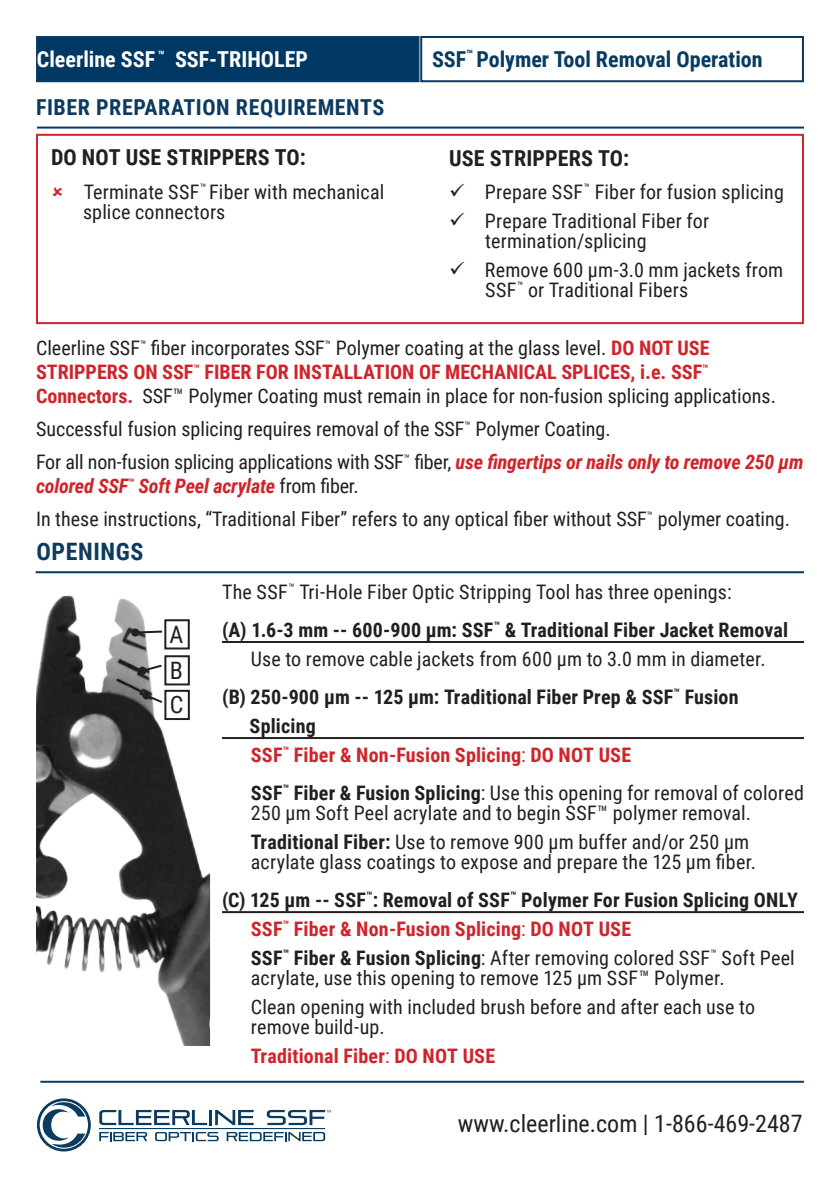
<style>
.page{position:relative;width:840px;height:1191px;background:#fff}
.page>*{position:absolute;margin:0;border:0;box-sizing:border-box;transform-origin:0 0}
.Spec-Body-Small{font:24px "Roboto Condensed";color:#231f20}
.t1{font:700 24px "Roboto Condensed";letter-spacing:.025em;color:#0c3b60}
.Spec-Body-Small-2{font:700 22px "Roboto Condensed";letter-spacing:.005em;color:#231f20}
.t2{font:700 22px "Roboto Condensed";color:#083b60}
.t3{font:700 22px "Roboto Condensed";letter-spacing:.025em;color:#0c3b60}
.Spec-Body-Small-3{font:700 22px "Roboto Condensed";color:#fff}
.Spec-Body-Small-4{font:20px/20px "Roboto Condensed";letter-spacing:.005em;color:#231f20}
.Underlined_Subheader{font:700 20px "Roboto Condensed";letter-spacing:.01em;color:#231f20}
.t4{font:italic 700 20px/24px "Roboto Condensed";letter-spacing:-.01em;color:#d1232a}
.Spec-Body-Small-5{font:700 20px "Roboto Condensed";letter-spacing:.01em;color:#d1232a}
.s1{font-weight:700;color:#d1232a}
.s2{font-weight:400;font-style:normal;color:#231f20}
.s3{font-weight:400}
.s4{font-weight:700}
</style>
<div class="page">
<hr style="left:40px;top:1080px;width:763px;height:2px;background:#083b60">
<hr style="left:36px;top:571px;width:767px;height:2px;background:#003864">
<img style="left:36px;top:595px;width:174px;height:451px">
<hr style="left:222px;top:641px;width:581px;height:2px;background:#231f20">
<hr style="left:222px;top:737px;width:581px;height:2px;background:#231f20">
<hr style="left:222px;top:911px;width:581px;height:2px;background:#231f20">
<div style="left:164px;top:619px;width:26px;height:30px;border:2px solid #231f20"></div>
<svg style="left:138px;top:629px;width:26px;height:5px"></svg>
<div style="left:131px;top:628px;width:8px;height:9px;background:#231f20;border-radius:4px"></div>
<svg style="left:140px;top:663px;width:24px;height:10px"></svg>
<div style="left:138px;top:667px;width:8px;height:8px;background:#231f20;border-radius:50%"></div>
<svg style="left:144px;top:693px;width:20px;height:11px"></svg>
<div style="left:142px;top:691px;width:8px;height:8px;background:#231f20;border-radius:50%"></div>
<hr style="left:37px;top:127px;width:766px;height:2px;background:#003864">
<div style="left:36px;top:134px;width:767px;height:190px;border:2px solid #d1232a"></div>
<div style="left:164px;top:655px;width:26px;height:30px;border:2px solid #231f20"></div>
<div style="left:164px;top:690px;width:26px;height:30px;border:2px solid #231f20"></div>
<svg style="left:99px;top:1110px;width:108px;height:15px"></svg>
<hr style="left:209px;top:1110px;width:3px;height:15px;background:#0c3b60">
<svg style="left:215px;top:1110px;width:38px;height:15px"></svg>
<svg style="left:267px;top:1110px;width:64px;height:15px"></svg>
<svg style="left:37px;top:1098px;width:54px;height:53px"></svg>
<svg style="left:99px;top:1132px;width:48px;height:9px"></svg>
<svg style="left:155px;top:1132px;width:63px;height:9px"></svg>
<svg style="left:226px;top:1132px;width:99px;height:9px"></svg>
<hr style="left:99px;top:1128px;width:226px;height:1px;background:#0c3b60">
<div style="left:420px;top:36px;width:383px;height:46px;border:2px solid #083b60"></div>
<div style="left:36px;top:36px;width:383px;height:46px;background:#003864;border:2px solid #0c3b60"></div>
<p class="Spec-Body-Small-3" style="left:37px;top:44px;width:272px">Cleerline SSF <sup>™</sup> SSF-TRIHOLEP</p>
<p class="t3" style="left:36px;top:91px;width:349px">FIBER PREPARATION REQUIREMENTS</p>
<p class="t2" style="left:432px;top:43px;width:332px">SSF<sup>™</sup> Polymer Tool Removal Operation</p>
<p class="Spec-Body-Small-2" style="left:51px;top:141px;width:256px">DO NOT USE STRIPPERS TO:</p>
<p class="Spec-Body-Small-2" style="left:449px;top:142px;width:181px">USE STRIPPERS TO:</p>
<p class="Spec-Body-Small-4" style="left:84px;top:181px;width:302px">Terminate SSF<sup>™</sup> Fiber with mechanical</p>
<p class="Spec-Body-Small-4" style="left:83px;top:201px;width:144px">splice connectors</p>
<p class="Spec-Body-Small-4" style="left:449px;top:181px;width:336px">✓ Prepare SSF<sup>™</sup> Fiber for fusion splicing</p>
<p class="Spec-Body-Small-4" style="left:485px;top:210px;width:225px;text-indent:-36px">✓ Prepare Traditional Fiber for termination/splicing</p>
<p class="Spec-Body-Small-4" style="left:485px;top:259px;width:299px;text-indent:-36px">✓ Remove 600 µm-3.0 mm jackets from<br>SSF<sup>™</sup> or Traditional Fibers</p>
<p class="Spec-Body-Small-4" style="left:36px;top:335px;width:741px;line-height:24px">Cleerline SSF<sup>™</sup> fiber incorporates SSF<sup>™</sup> Polymer coating at the glass level. <span class="s1">DO NOT USE<br>STRIPPERS ON SSF</span><sup>™</sup> <span class="s1">FIBER FOR INSTALLATION OF MECHANICAL SPLICES, i.e. SSF</span><sup>™<br></sup><span class="s1">Connectors.</span> SSF™ Polymer Coating must remain in place for non-fusion splicing applications.</p>
<p class="Spec-Body-Small-4" style="left:36px;top:418px;width:576px">Successful fusion splicing requires removal of the SSF<sup>™</sup> Polymer Coating.</p>
<p class="t4" style="left:36px;top:449px;width:768px"><span class="s2">For all non-fusion splicing applications with SSF</span><sup>™</sup> <span class="s2">fiber,</span> use fingertips or nails only to remove 250 µm colored SSF<sup>™</sup> Soft Peel acrylate <span class="s2">from fiber.</span></p>
<p class="Spec-Body-Small-4" style="left:36px;top:508px;width:755px">In these instructions, “Traditional Fiber” refers to any optical fiber without SSF<sup>™</sup> polymer coating.</p>
<p class="t1" style="left:36px;top:534px;width:108px">OPENINGS</p>
<p class="Spec-Body-Small" style="left:169px;top:617px;width:15px">A</p>
<p class="Spec-Body-Small" style="left:170px;top:653px;width:15px">B</p>
<p class="Spec-Body-Small" style="left:170px;top:688px;width:15px">C</p>
<p class="Spec-Body-Small-4" style="left:222px;top:580px;width:511px">The SSF<sup>™</sup> Tri-Hole Fiber Optic Stripping Tool has three openings:</p>
<p class="Underlined_Subheader" style="left:222px;top:615px;width:567px">(A) 1.6-3 mm -- 600-900 µm: SSF<sup>™</sup> &amp; Traditional Fiber Jacket Removal</p>
<p class="Spec-Body-Small-4" style="left:251px;top:647px;width:516px">Use to remove cable jackets from 600 µm to 3.0 mm in diameter.</p>
<p class="Underlined_Subheader" style="left:222px;top:682px;width:518px">(B) 250-900 µm -- 125 µm: Traditional Fiber Prep &amp; SSF<sup>™</sup> Fusion</p>
<p class="Underlined_Subheader" style="left:249px;top:711px;width:68px">Splicing</p>
<p class="Spec-Body-Small-5" style="left:251px;top:740px;width:381px">SSF<sup>™</sup> Fiber &amp; Non-Fusion Splicing<span class="s3">:</span> DO NOT USE</p>
<p class="Spec-Body-Small-4" style="left:251px;top:781px;width:554px"><span class="s4">SSF</span><sup>™</sup> <span class="s4">Fiber &amp; Fusion Splicing</span>: Use this opening for removal of colored<br>250 µm Soft Peel acrylate and to begin SSF™ polymer removal.</p>
<p class="Spec-Body-Small-4" style="left:251px;top:830px;width:506px"><span class="s4">Traditional Fiber:</span> Use to remove 900 µm buffer and/or 250 µm acrylate glass coatings to expose and prepare the 125 µm fiber.</p>
<p class="Underlined_Subheader" style="left:222px;top:885px;width:577px">(C) 125 µm -- SSF<sup>™</sup>: Removal of SSF<sup>™</sup> Polymer For Fusion Splicing ONLY</p>
<p class="Spec-Body-Small-5" style="left:251px;top:914px;width:381px">SSF<sup>™</sup> Fiber &amp; Non-Fusion Splicing<span class="s3">:</span> DO NOT USE</p>
<p class="Spec-Body-Small-4" style="left:251px;top:946px;width:545px"><span class="s4">SSF</span><sup>™</sup> <span class="s4">Fiber &amp; Fusion Splicing</span>: After removing colored SSF<sup>™</sup> Soft Peel acrylate, use this opening to remove 125 µm SSF™ Polymer.</p>
<p class="Spec-Body-Small-4" style="left:251px;top:995px;width:505px">Clean opening with included brush before and after each use to remove build-up.</p>
<p class="Spec-Body-Small-5" style="left:251px;top:1041px;width:246px">Traditional Fiber<span class="s3">:</span> DO NOT USE</p>
<p class="Spec-Body-Small" style="left:457px;top:1107px;width:346px">www.cleerline.com | 1-866-469-2487</p>
</div>
